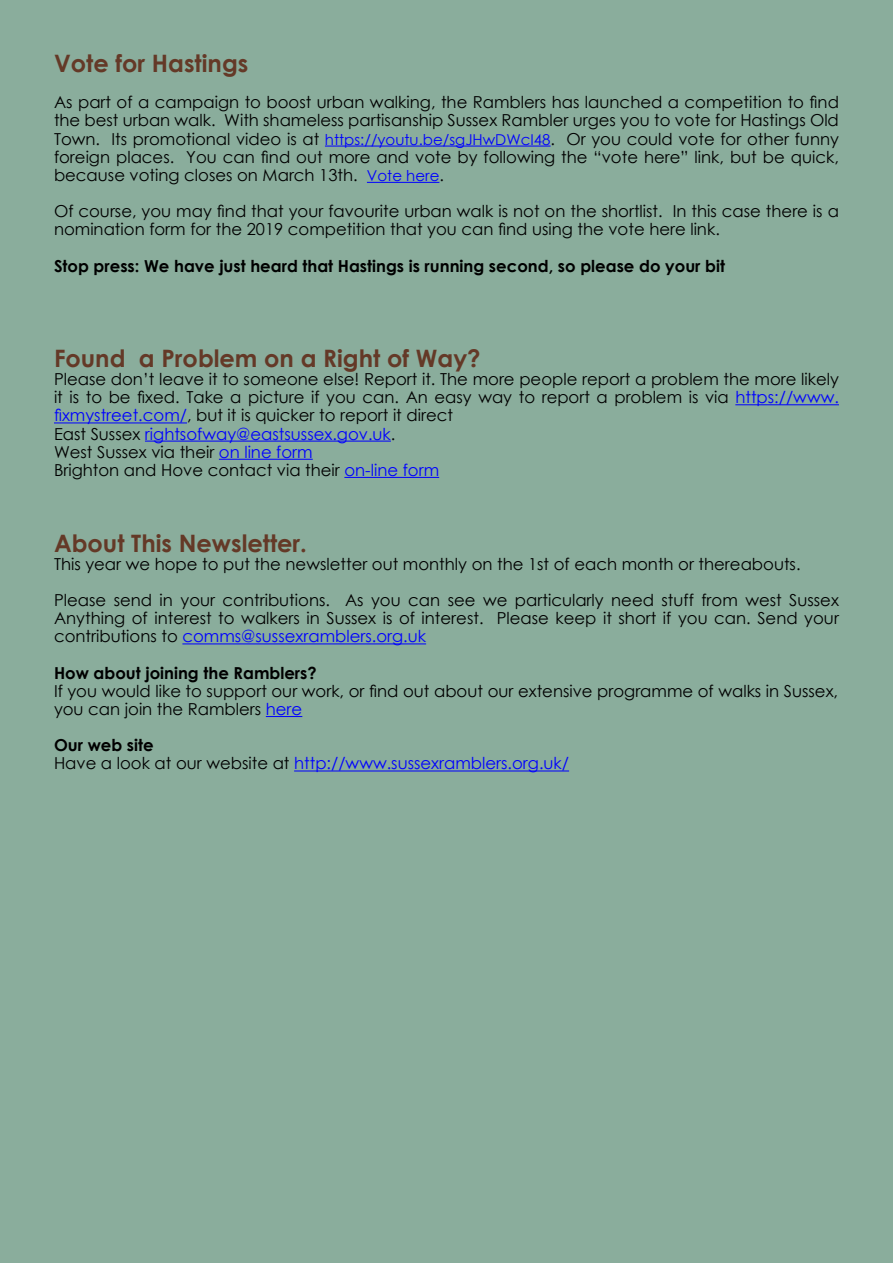
<style>
.page{position:relative;width:893px;height:1263px;background:#8aad9c}
.page>*{position:absolute;margin:0;border:0;box-sizing:border-box;transform-origin:0 0}
.t1{font:700 24px "Century Gothic";color:#643927}
.t2{font:16.5px/18.1px "Century Gothic";color:#000}
.t3{font:700 16.5px "Century Gothic";color:#000}
.t4{font:16.5px/18.1px "Century Gothic";color:#00f}
.s1{font-size:15px;color:#00f}
.s2{color:#00f}
.s3{font-weight:700;color:#000}
.s4{color:#000}
</style>
<div class="page">
<hr style="left:325px;top:146px;width:226px;height:1px;background:#00f">
<hr style="left:367px;top:182px;width:72px;height:1px;background:#00f">
<hr style="left:735px;top:404px;width:104px;height:1px;background:#00f">
<hr style="left:54px;top:422px;width:133px;height:1px;background:#00f">
<hr style="left:145px;top:441px;width:246px;height:1px;background:#00f">
<hr style="left:219px;top:459px;width:94px;height:1px;background:#00f">
<hr style="left:344px;top:477px;width:95px;height:1px;background:#00f">
<hr style="left:182px;top:643px;width:244px;height:1px;background:#00f">
<hr style="left:266px;top:716px;width:36px;height:1px;background:#00f">
<hr style="left:294px;top:770px;width:275px;height:1px;background:#00f">
<h1 class="t1" style="left:54px;top:45px;width:196px">Vote for Hastings</h1>
<p class="t2" style="left:54px;top:93px;width:786px;text-align:justify">As part of a campaign to boost urban walking, the Ramblers has launched a competition to find the best urban walk. With shameless partisanship Sussex Rambler urges you to vote for Hastings Old Town. Its promotional video is at <span class="s1">https://youtu.be/sgJHwDWcI48</span>. Or you could vote for other funny foreign places. You can find out more and vote by following the “vote here” link, but be quick, because voting closes on March 13th. <span class="s1">Vote here</span>.</p>
<p class="t2" style="left:54px;top:202px;width:786px">Of course, you may find that your favourite urban walk is not on the shortlist. In this case there is a nomination form for the 2019 competition that you can find using the vote here link.</p>
<p class="t3" style="left:54px;top:253px;width:672px">Stop press: We have just heard that Hastings is running second, so please do your bit</p>
<h1 class="t1" style="left:54px;top:340px;width:428px">Found a Problem on a Right of Way?</h1>
<p class="t2" style="left:54px;top:370px;width:786px">Please don’t leave it to someone else! Report it. The more people report a problem the more likely it is to be fixed. Take a picture if you can. An easy way to report a problem is via <span class="s2">https://www. fixmystreet.com/</span>, but it is quicker to report it direct<br>East Sussex <span class="s2">rightsofway@eastsussex.gov.uk</span>.<br>West Sussex via their <span class="s2">on line form<br></span>Brighton and Hove contact via their <span class="s2">on-line form</span></p>
<h1 class="t1" style="left:54px;top:525px;width:254px">About This Newsletter.</h1>
<p class="t2" style="left:54px;top:554px;width:748px">This year we hope to put the newsletter out monthly on the 1st of each month or thereabouts.</p>
<p class="t2" style="left:54px;top:591px;width:786px;text-align:justify">Please send in your contributions. As you can see we particularly need stuff from west Sussex Anything of interest to walkers in Sussex is of interest. Please keep it short if you can. Send your contributions to <span class="s2">comms@sussexramblers.org.uk</span></p>
<p class="t3" style="left:54px;top:660px;width:264px">How about joining the Ramblers?</p>
<p class="t2" style="left:54px;top:681px;width:786px">If you would like to support our work, or find out about our extensive programme of walks in Sussex, you can join the Ramblers <span class="s2">here</span></p>
<p class="t4" style="left:54px;top:736px;width:517px"><span class="s3">Our web site<br></span><span class="s4">Have a look at our website at</span> http://www.sussexramblers.org.uk/</p>
</div>
